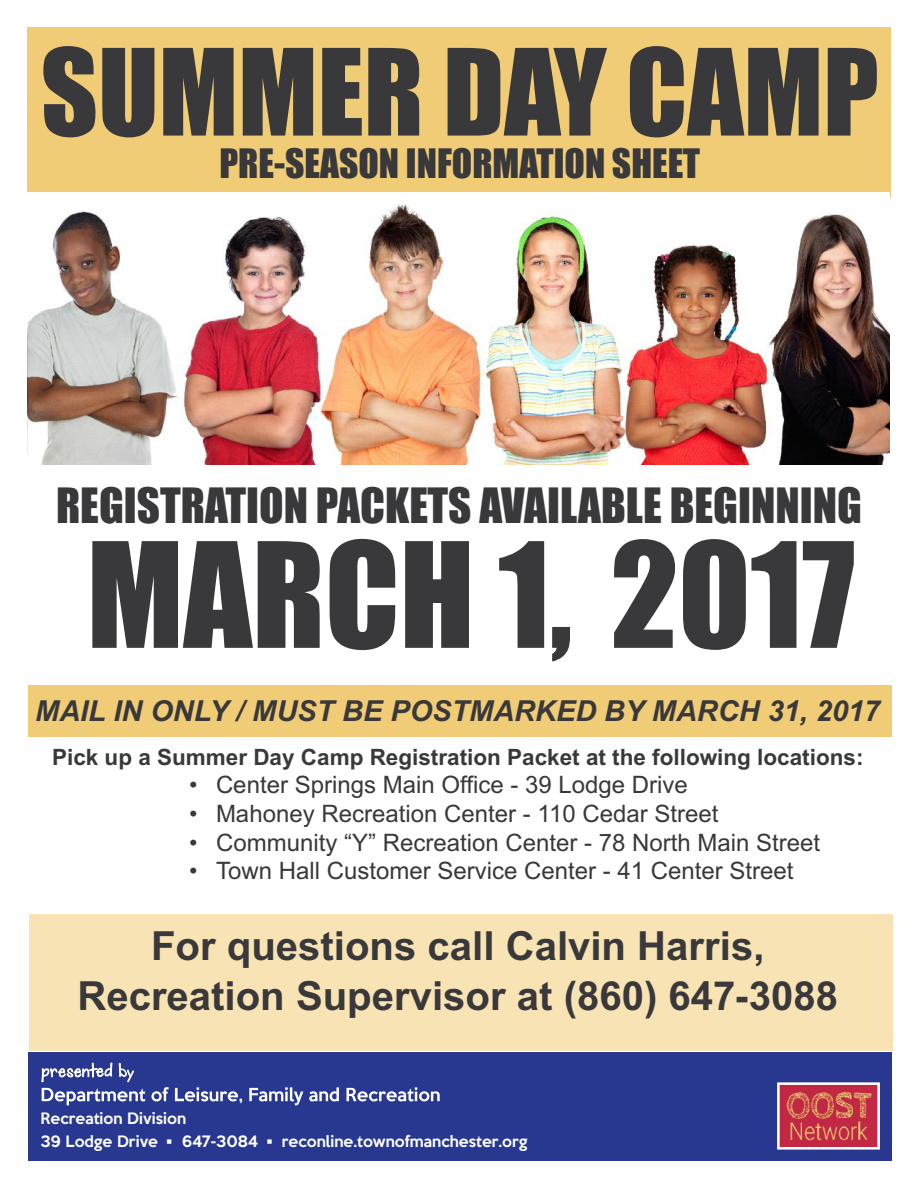
<style>
.page{position:relative;width:918px;height:1188px;background:#fff}
.page>*{position:absolute;margin:0;border:0;box-sizing:border-box;transform-origin:0 0}
.t1{font:135px "Impact";color:#39383a}
.t2{font:110.85px "Impact";color:#39383a}
.t3{font:45px "Impact";color:#39383a}
.t4{font:700 40.2px/50.1px "Arial";color:#39383a;text-align:center}
.t5{font:37.5px "Impact";color:#39383a}
.t6{font:italic 700 28.95px "Arial";color:#39383a}
.t7{font:24px "Arial";color:#39383a}
.t8{font:700 22.5px "Arial";color:#39383a}
.t9{font:500 14.4px/22.2px "Keep Calm";color:#fff}
</style>
<div class="page">
<div style="left:29px;top:914px;width:864px;height:137px;background:#f8e3b4"></div>
<div style="left:27px;top:27px;width:864px;height:170px;background:#f1cc76"></div>
<img style="left:28px;top:192px;width:861px;height:272px">
<div style="left:28px;top:685px;width:864px;height:52px;background:#f1cc76"></div>
<div style="left:29px;top:1053px;width:863px;height:108px;background:#283890"></div>
<svg style="left:151px;top:1087px;width:18px;height:14px"></svg>
<svg style="left:175px;top:1087px;width:67px;height:16px"></svg>
<svg style="left:249px;top:1087px;width:54px;height:18px"></svg>
<svg style="left:309px;top:1087px;width:30px;height:14px"></svg>
<svg style="left:346px;top:1087px;width:94px;height:14px"></svg>
<svg style="left:42px;top:1063px;width:103px;height:42px"></svg>
<img style="left:781px;top:1086px;width:95px;height:60px">
<div style="left:777px;top:1082px;width:103px;height:68px;border:3px solid #fff"></div>
<h2 class="t2" style="left:41px;top:32px;width:840px">SUMMER DAY CAMP</h2>
<h3 class="t5" style="left:219px;top:143px;width:482px">PRE-SEASON INFORMATION SHEET</h3>
<h3 class="t3" style="left:56px;top:481px;width:807px">REGISTRATION PACKETS AVAILABLE BEGINNING</h3>
<h1 class="t1" style="left:87px;top:522px;width:770px">MARCH 1, 2017</h1>
<p class="t6" style="left:35px;top:694px;width:846px">MAIL IN ONLY / MUST BE POSTMARKED BY MARCH 31, 2017</p>
<p class="t8" style="left:52px;top:744px;width:813px">Pick up a Summer Day Camp Registration Packet at the following locations:</p>
<p class="t7" style="left:189px;top:771px;width:500px">• Center Springs Main Office - 39 Lodge Drive</p>
<p class="t7" style="left:189px;top:799px;width:531px">• Mahoney Recreation Center - 110 Cedar Street</p>
<p class="t7" style="left:189px;top:828px;width:633px">• Community “Y” Recreation Center - 78 North Main Street</p>
<p class="t7" style="left:189px;top:857px;width:606px">• Town Hall Customer Service Center - 41 Center Street</p>
<h3 class="t4" style="left:77px;top:921px;width:762px">For questions call Calvin Harris,<br>Recreation Supervisor at (860) 647-3088</h3>
<p class="t9" style="left:40px;top:1106px;width:489px">Recreation Division<br>39 Lodge Drive • 647-3084 • reconline.townofmanchester.org</p>
</div>
